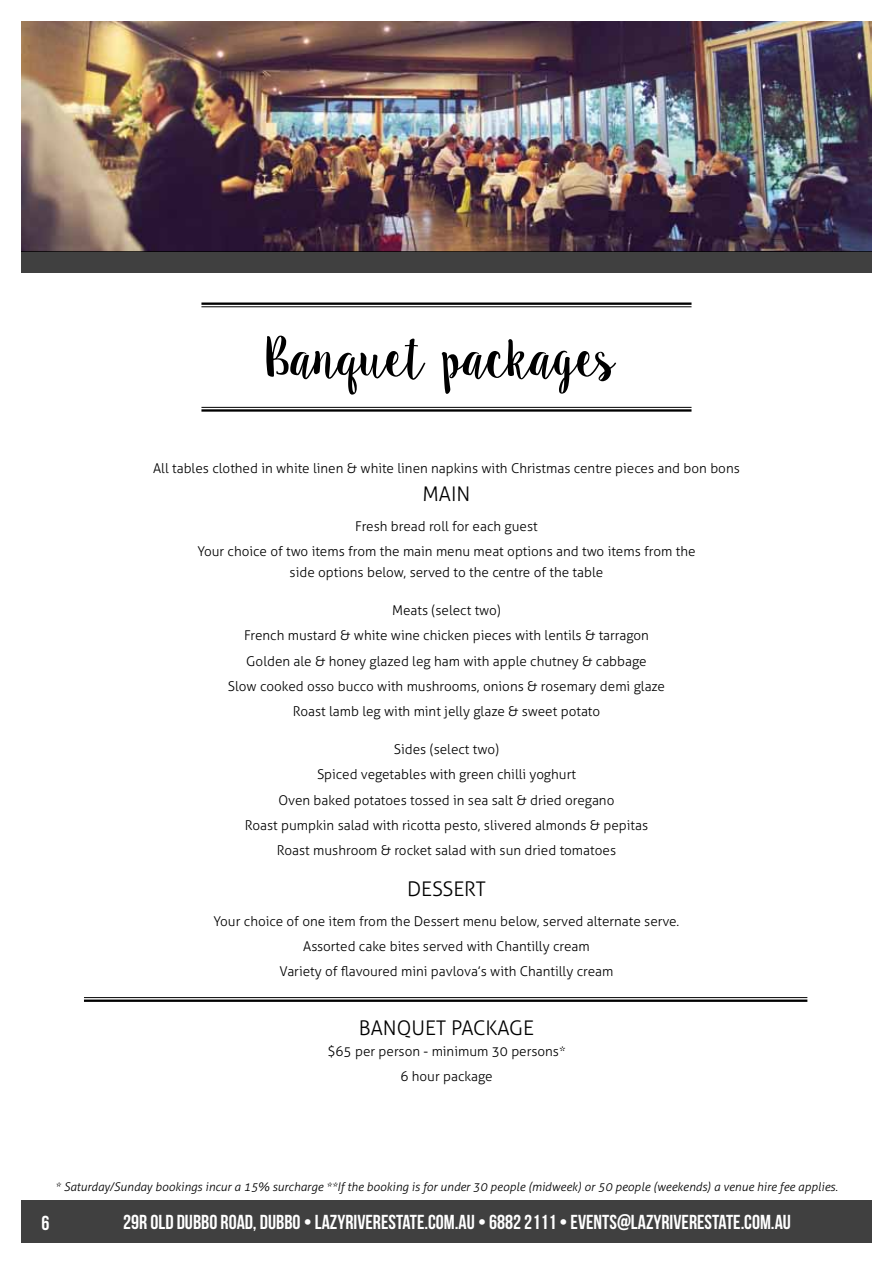
<style>
.page{position:relative;width:893px;height:1263px;background:#fff}
.page>*{position:absolute;margin:0;border:0;box-sizing:border-box;transform-origin:0 0}
.t1{font:52.5px "Sweet Pea";letter-spacing:-.05em;color:#000}
.t2{font:20.25px "Bebas Neue";color:#fff}
.t3{font:300 20.25px "Aller";color:#000}
.t4{font:300 13.5px/25.2px "Aller";color:#000;text-align:center}
.t5{font:italic 300 12px "Aller";color:#000}
</style>
<div class="page">
<div style="left:21px;top:1200px;width:851px;height:43px;background:#404040"></div>
<hr style="left:201px;top:409px;width:490px;height:3px;background:#000">
<hr style="left:201px;top:407px;width:490px;height:1px;background:#000">
<hr style="left:201px;top:302px;width:490px;height:3px;background:#000">
<hr style="left:201px;top:306px;width:490px;height:1px;background:#000">
<img style="left:21px;top:21px;width:851px;height:230px">
<div style="left:21px;top:251px;width:851px;height:22px;background:#404040"></div>
<hr style="left:84px;top:999px;width:723px;height:3px;background:#000">
<hr style="left:84px;top:997px;width:723px;height:1px;background:#000">
<h1 class="t1" style="left:265px;top:327px;width:354px">Banquet packages</h1>
<p class="t4" style="left:153px;top:455px;width:588px">All tables clothed in white linen &amp; white linen napkins with Christmas centre pieces and bon bons</p>
<h2 class="t3" style="left:422px;top:482px;width:50px">Main</h2>
<p class="t4" style="left:197px;top:513px;width:500px">Fresh bread roll for each guest<br>Your choice of two items from the main menu meat options and two items from the</p>
<p class="t4" style="left:290px;top:560px;width:315px">side options below, served to the centre of the table</p>
<p class="t4" style="left:228px;top:598px;width:439px">Meats (select two)<br>French mustard &amp; white wine chicken pieces with lentils &amp; tarragon Golden ale &amp; honey glazed leg ham with apple chutney &amp; cabbage<br>Slow cooked osso bucco with mushrooms, onions &amp; rosemary demi glaze Roast lamb leg with mint jelly glaze &amp; sweet potato</p>
<p class="t4" style="left:245px;top:737px;width:405px">Sides (select two)<br>Spiced vegetables with green chilli yoghurt<br>Oven baked potatoes tossed in sea salt &amp; dried oregano<br>Roast pumpkin salad with ricotta pesto, slivered almonds &amp; pepitas Roast mushroom &amp; rocket salad with sun dried tomatoes</p>
<h2 class="t3" style="left:407px;top:877px;width:80px">Dessert</h2>
<p class="t4" style="left:214px;top:908px;width:467px">Your choice of one item from the Dessert menu below, served alternate serve.<br>Assorted cake bites served with Chantilly cream<br>Variety of flavoured mini pavlova’s with Chantilly cream</p>
<h2 class="t3" style="left:359px;top:1015px;width:174px">Banquet package</h2>
<p class="t4" style="left:327px;top:1038px;width:240px">$65 per person - minimum 30 persons*<br>6 hour package</p>
<p class="t5" style="left:55px;top:1179px;width:784px">* Saturday/Sunday bookings incur a 15% surcharge **If the booking is for under 30 people (midweek) or 50 people (weekends) a venue hire fee applies.</p>
<h2 class="t2" style="left:42px;top:1212px;width:10px">6</h2>
<h2 class="t2" style="left:123px;top:1211px;width:669px">29R OLD DUBBO ROAD, DUBBO • LAZYRIVERESTATE.COM.AU • 6882 2111 • EVENTS@LAZYRIVERESTATE.COM.AU</h2>
</div>
